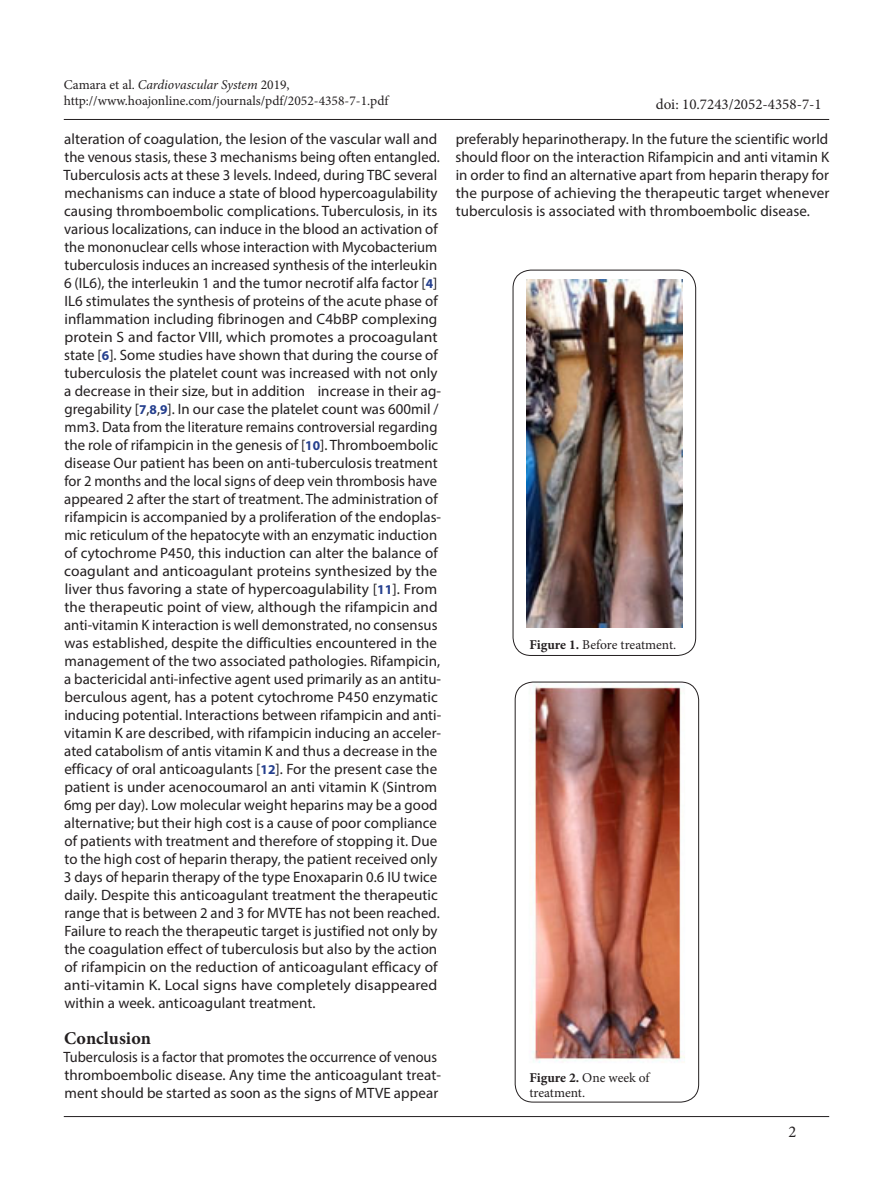
<style>
.page{position:relative;width:893px;height:1191px;background:#fff}
.page>*{position:absolute;margin:0;border:0;box-sizing:border-box;transform-origin:0 0}
.t1{font:700 18px "Minion Pro";letter-spacing:.005em;color:#231f20}
.t2{font:16.5px "Minion Pro";color:#231f20}
.t3{font:15px/18px "Myriad Pro";letter-spacing:.005em;color:#231f20}
.t4{font:15px/18px "Myriad Pro";letter-spacing:.005em;color:#231f20;scale:.96 1}
.t5{font:15px "Minion Pro";color:#231f20}
.t6{font:13.5px/16.2px "Minion Pro";color:#231f20}
.s1{font-style:italic}
.s2{font-weight:700;font-size:13.5px;color:#253f8e}
.s3{font-weight:700}
</style>
<div class="page">
<hr style="left:64px;top:1116px;width:765px;height:1px;background:#231f20">
<hr style="left:64px;top:119px;width:765px;height:1px;background:#231f20">
<img style="left:526px;top:279px;width:156px;height:348px">
<div style="left:513px;top:270px;width:183px;height:386px;border:1px solid #231f20;border-radius:18px"></div>
<img style="left:529px;top:683px;width:156px;height:380px">
<div style="left:515px;top:681px;width:184px;height:421px;border:1px solid #231f20;border-radius:18px"></div>
<p class="t6" style="left:64px;top:76px;width:326px">Camara et al. <span class="s1">Cardiovascular System</span> 2019, http://www.hoajonline.com/journals/pdf/2052-4358-7-1.pdf</p>
<p class="t3" style="left:63px;top:130px;width:379px">alteration of coagulation, the lesion of the vascular wall and the venous stasis, these 3 mechanisms being often entangled.<br>Tuberculosis acts at these 3 levels. Indeed, during TBC several mechanisms can induce a state of blood hypercoagulability causing thromboembolic complications. Tuberculosis, in its various localizations, can induce in the blood an activation of the mononuclear cells whose interaction with Mycobacterium tuberculosis induces an increased synthesis of the interleukin 6 (IL6), the interleukin 1 and the tumor necrotif alfa factor [<span class="s2">4</span>] IL6 stimulates the synthesis of proteins of the acute phase of inflammation including fibrinogen and C4bBP complexing protein S and factor VIII, which promotes a procoagulant state [<span class="s2">6</span>]. Some studies have shown that during the course of tuberculosis the platelet count was increased with not only a decrease in their size, but in addition increase in their ag&shy;gregability [<span class="s2">7</span>,<span class="s2">8</span>,<span class="s2">9</span>]. In our case the platelet count was 600mil / mm3. Data from the literature remains controversial regarding the role of rifampicin in the genesis of [<span class="s2">10</span>]. Thromboembolic disease Our patient has been on anti-tuberculosis treatment for 2 months and the local signs of deep vein thrombosis have appeared 2 after the start of treatment. The administration of rifampicin is accompanied by a proliferation of the endoplas&shy;mic reticulum of the hepatocyte with an enzymatic induction of cytochrome P450, this induction can alter the balance of coagulant and anticoagulant proteins synthesized by the liver thus favoring a state of hypercoagulability [<span class="s2">11</span>]. From the therapeutic point of view, although the rifampicin and anti-vitamin K interaction is well demonstrated, no consensus was established, despite the difficulties encountered in the management of the two associated pathologies. Rifampicin, a bactericidal anti-infective agent used primarily as an antitu&shy;berculous agent, has a potent cytochrome P450 enzymatic inducing potential. Interactions between rifampicin and anti&shy;vitamin K are described, with rifampicin inducing an acceler&shy;ated catabolism of antis vitamin K and thus a decrease in the efficacy of oral anticoagulants [<span class="s2">12</span>]. For the present case the patient is under acenocoumarol an anti vitamin K (Sintrom 6mg per day). Low molecular weight heparins may be a good alternative; but their high cost is a cause of poor compliance of patients with treatment and therefore of stopping it. Due to the high cost of heparin therapy, the patient received only 3 days of heparin therapy of the type Enoxaparin 0.6 IU twice daily. Despite this anticoagulant treatment the therapeutic range that is between 2 and 3 for MVTE has not been reached.<br>Failure to reach the therapeutic target is justified not only by the coagulation effect of tuberculosis but also by the action of rifampicin on the reduction of anticoagulant efficacy of anti-vitamin K. Local signs have completely disappeared within a week. anticoagulant treatment.</p>
<p class="t1" style="left:64px;top:1026px;width:88px">Conclusion</p>
<p class="t4" style="left:63px;top:1048px;width:395px">Tuberculosis is a factor that promotes the occurrence of venous thromboembolic disease. Any time the anticoagulant treat&shy;ment should be started as soon as the signs of MTVE appear</p>
<p class="t5" style="left:656px;top:94px;width:167px">doi: 10.7243/2052-4358-7-1</p>
<p class="t3" style="left:455px;top:130px;width:375px;text-align:justify">preferably heparinotherapy. In the future the scientific world should floor on the interaction Rifampicin and anti vitamin K in order to find an alternative apart from heparin therapy for the purpose of achieving the therapeutic target whenever tuberculosis is associated with thromboembolic disease.</p>
<p class="t6" style="left:529px;top:636px;width:148px"><span class="s3">Figure 1.</span> Before treatment.</p>
<p class="t6" style="left:529px;top:1069px;width:122px;line-height:15px"><span class="s3">Figure 2.</span> One week of treatment.</p>
<p class="t2" style="left:788px;top:1120px;width:9px">2</p>
</div>
